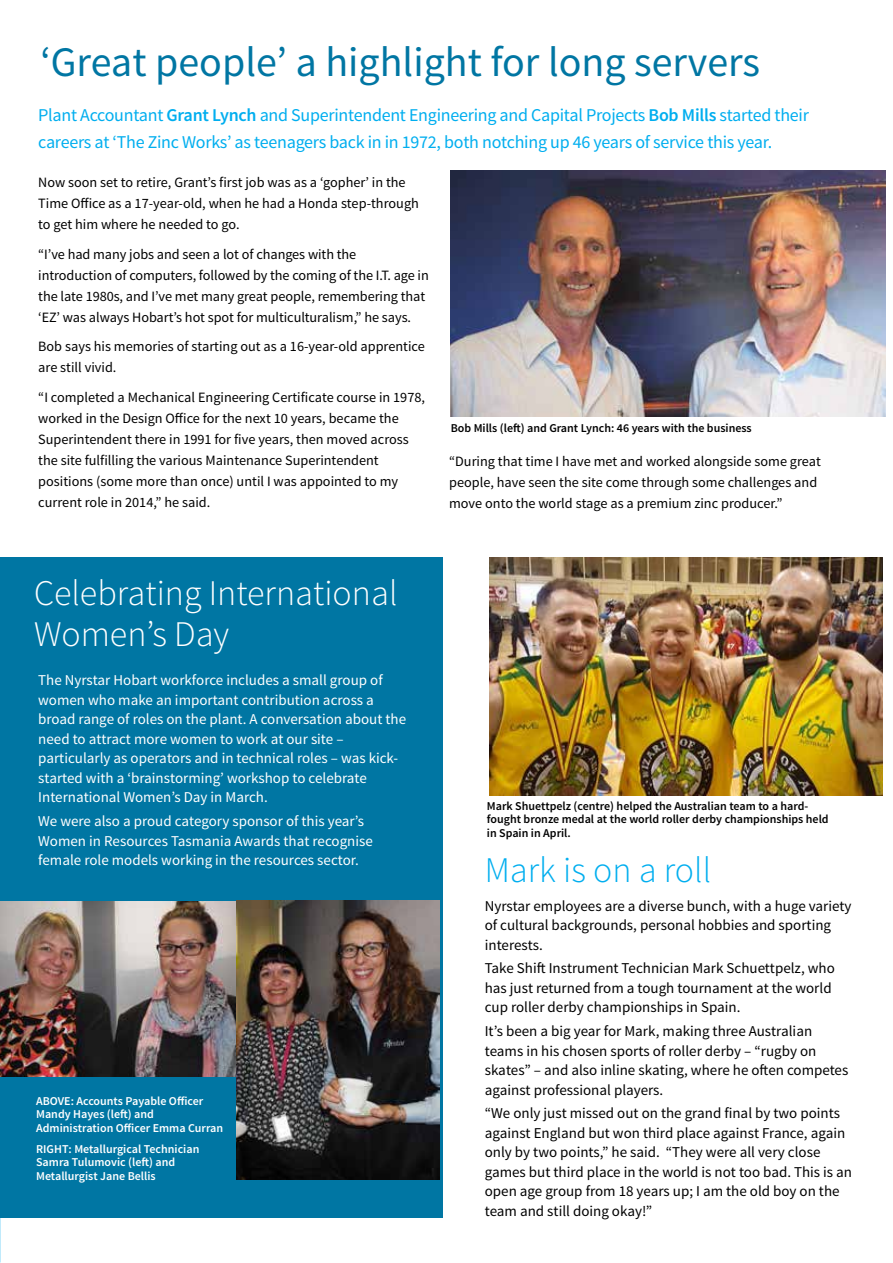
<style>
.page{position:relative;width:893px;height:1263px;background:#fff}
.page>*{position:absolute;margin:0;border:0;box-sizing:border-box;transform-origin:0 0}
.t1{font:42px "Source Sans Pro";color:#0076a3}
.t2{font:300 36px/40.5px "Source Sans Pro";color:#fff}
.t3{font:300 36px "Source Sans Pro";color:#00aeef}
.t4{font:18px/27px "Source Sans Pro";letter-spacing:-.015em;color:#00aeef}
.t5{font:15px/19.5px "Source Sans Pro";color:#000}
.t6{font:15px/19.5px "Source Sans Pro";color:#fff}
.t7{font:14.25px/21px "Source Sans Pro";color:#000}
.t8{font:600 12px/13.5px "Source Sans Pro";color:#000}
.t9{font:600 12px/13.5px "Source Sans Pro";color:#fff}
.s1{font-weight:600}
</style>
<div class="page">
<div style="left:0;top:557px;width:442px;height:660px;background:#0076a3"></div>
<img style="left:451px;top:170px;width:435px;height:247px">
<img style="left:0;top:901px;width:236px;height:176px">
<img style="left:489px;top:557px;width:394px;height:238px">
<img style="left:236px;top:901px;width:204px;height:278px">
<h1 class="t1" style="left:40px;top:36px;width:721px">‘Great people’ a highlight for long servers</h1>
<p class="t4" style="left:38px;top:102px;width:772px">Plant Accountant <span class="s1">Grant Lynch</span> and Superintendent Engineering and Capital Projects <span class="s1">Bob Mills</span> started their careers at ‘The Zinc Works’ as teenagers back in in 1972, both notching up 46 years of service this year.</p>
<p class="t7" style="left:38px;top:172px;width:382px">Now soon set to retire, Grant’s first job was as a ‘gopher’ in the<br>Time Office as a 17-year-old, when he had a Honda step-through to get him where he needed to go.</p>
<p class="t7" style="left:38px;top:244px;width:392px">“I’ve had many jobs and seen a lot of changes with the introduction of computers, followed by the coming of the I.T. age in the late 1980s, and I’ve met many great people, remembering that ‘EZ’ was always Hobart’s hot spot for multiculturalism,” he says.</p>
<p class="t7" style="left:38px;top:336px;width:388px">Bob says his memories of starting out as a 16-year-old apprentice are still vivid.</p>
<p class="t7" style="left:38px;top:387px;width:388px">“I completed a Mechanical Engineering Certificate course in 1978, worked in the Design Office for the next 10 years, became the Superintendent there in 1991 for five years, then moved across the site fulfilling the various Maintenance Superintendent positions (some more than once) until I was appointed to my current role in 2014,” he said.</p>
<p class="t8" style="left:451px;top:421px;width:303px">Bob Mills (left) and Grant Lynch: 46 years with the business</p>
<p class="t7" style="left:449px;top:451px;width:373px">“During that time I have met and worked alongside some great people, have seen the site come through some challenges and move onto the world stage as a premium zinc producer.”</p>
<h2 class="t2" style="left:34px;top:573px;width:365px">Celebrating International<br>Women’s Day</h2>
<p class="t6" style="left:38px;top:671px;width:369px">The Nyrstar Hobart workforce includes a small group of women who make an important contribution across a broad range of roles on the plant. A conversation about the need to attract more women to work at our site – particularly as operators and in technical roles – was kick&shy;started with a ‘brainstorming’ workshop to celebrate International Women’s Day in March.</p>
<p class="t6" style="left:38px;top:811px;width:336px">We were also a proud category sponsor of this year’s<br>Women in Resources Tasmania Awards that recognise female role models working in the resources sector.</p>
<p class="t9" style="left:36px;top:1094px;width:189px">ABOVE: Accounts Payable Officer<br>Mandy Hayes (left) and<br>Administration Officer Emma Curran</p>
<p class="t9" style="left:36px;top:1142px;width:165px">RIGHT: Metallurgical Technician<br>Samra Tulumovic (left) and<br>Metallurgist Jane Bellis</p>
<p class="t8" style="left:487px;top:799px;width:343px">Mark Shuettpelz (centre) helped the Australian team to a hard&shy;fought bronze medal at the world roller derby championships held in Spain in April.</p>
<h2 class="t3" style="left:485px;top:848px;width:228px">Mark is on a roll</h2>
<p class="t5" style="left:485px;top:896px;width:368px">Nyrstar employees are a diverse bunch, with a huge variety of cultural backgrounds, personal hobbies and sporting interests.</p>
<p class="t5" style="left:485px;top:959px;width:352px">Take Shift Instrument Technician Mark Schuettpelz, who has just returned from a tough tournament at the world cup roller derby championships in Spain.</p>
<p class="t5" style="left:485px;top:1022px;width:365px">It’s been a big year for Mark, making three Australian teams in his chosen sports of roller derby – “rugby on skates” – and also inline skating, where he often competes against professional players.</p>
<p class="t5" style="left:485px;top:1104px;width:369px">“We only just missed out on the grand final by two points against England but won third place against France, again only by two points,” he said. “They were all very close games but third place in the world is not too bad. This is an open age group from 18 years up; I am the old boy on the team and still doing okay!”</p>
</div>
